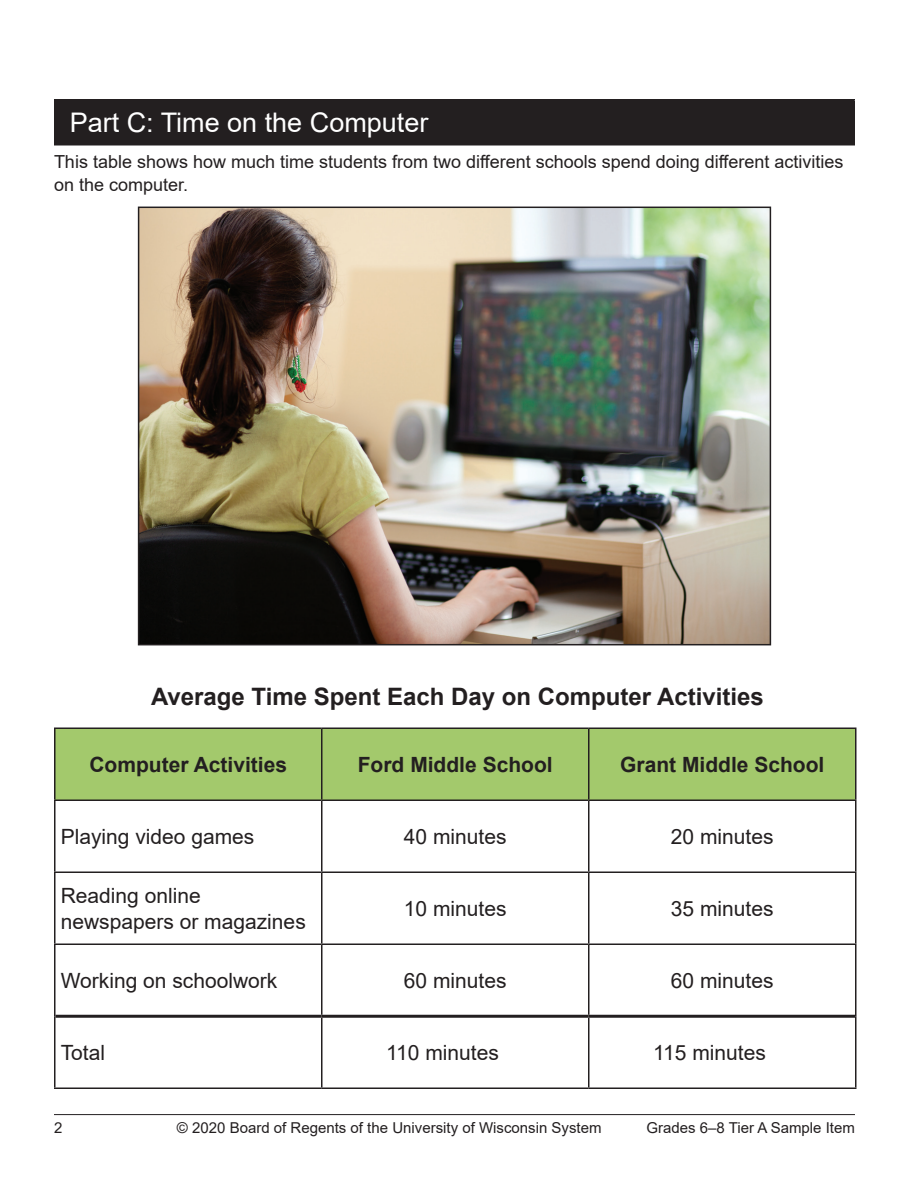
<style>
.page{position:relative;width:918px;height:1188px;background:#fff}
.page>*{position:absolute;margin:0;border:0;box-sizing:border-box;transform-origin:0 0}
.t1{font:27px "Arial";color:#fff}
.t2{font:700 24px "Arial";color:#231f20}
.t3{font:21px/25.2px "Arial";color:#231f20}
.t4{font:700 21px "Arial";color:#231f20}
.t5{font:18px/22.5px "Arial";color:#231f20}
.t6{font:15px "Arial";color:#231f20}
</style>
<div class="page">
<div style="left:55px;top:100px;width:799px;height:45px;background:#231f20"></div>
<hr style="left:54px;top:99px;width:801px;height:1px;background:#231f20">
<hr style="left:54px;top:100px;width:2px;height:44px;background:#231f20">
<hr style="left:854px;top:100px;width:1px;height:44px;background:#231f20">
<hr style="left:54px;top:144px;width:801px;height:2px;background:#231f20">
<img style="left:141px;top:210px;width:627px;height:432px">
<div style="left:138px;top:207px;width:633px;height:438px;border:2px solid #231f20"></div>
<div style="left:56px;top:729px;width:799px;height:71px;background:#a3c96c"></div>
<hr style="left:321px;top:729px;width:1px;height:71px;background:#231f20">
<hr style="left:588px;top:729px;width:2px;height:71px;background:#231f20">
<hr style="left:54px;top:800px;width:268px;height:1px;background:#231f20">
<hr style="left:322px;top:800px;width:267px;height:1px;background:#231f20">
<hr style="left:321px;top:801px;width:1px;height:71px;background:#231f20">
<hr style="left:589px;top:800px;width:267px;height:1px;background:#231f20">
<hr style="left:588px;top:801px;width:2px;height:71px;background:#231f20">
<hr style="left:54px;top:872px;width:268px;height:1px;background:#231f20">
<hr style="left:322px;top:872px;width:267px;height:1px;background:#231f20">
<hr style="left:321px;top:873px;width:1px;height:71px;background:#231f20">
<hr style="left:589px;top:872px;width:267px;height:1px;background:#231f20">
<hr style="left:588px;top:873px;width:2px;height:71px;background:#231f20">
<hr style="left:321px;top:1018px;width:1px;height:70px;background:#231f20">
<hr style="left:588px;top:1018px;width:2px;height:70px;background:#231f20">
<hr style="left:54px;top:728px;width:268px;height:1px;background:#231f20">
<hr style="left:54px;top:729px;width:2px;height:71px;background:#231f20">
<hr style="left:322px;top:728px;width:267px;height:1px;background:#231f20">
<hr style="left:589px;top:728px;width:267px;height:1px;background:#231f20">
<hr style="left:855px;top:729px;width:1px;height:71px;background:#231f20">
<hr style="left:54px;top:801px;width:2px;height:71px;background:#231f20">
<hr style="left:855px;top:801px;width:1px;height:71px;background:#231f20">
<hr style="left:54px;top:873px;width:2px;height:71px;background:#231f20">
<hr style="left:855px;top:873px;width:1px;height:71px;background:#231f20">
<hr style="left:54px;top:1016px;width:2px;height:72px;background:#231f20">
<hr style="left:855px;top:1016px;width:1px;height:72px;background:#231f20">
<hr style="left:54px;top:1088px;width:268px;height:1px;background:#231f20">
<hr style="left:322px;top:1088px;width:267px;height:1px;background:#231f20">
<hr style="left:589px;top:1088px;width:267px;height:1px;background:#231f20">
<hr style="left:54px;top:944px;width:268px;height:1px;background:#231f20">
<hr style="left:54px;top:945px;width:2px;height:71px;background:#231f20">
<hr style="left:322px;top:944px;width:267px;height:1px;background:#231f20">
<hr style="left:321px;top:945px;width:1px;height:70px;background:#231f20">
<hr style="left:589px;top:944px;width:267px;height:1px;background:#231f20">
<hr style="left:588px;top:945px;width:2px;height:70px;background:#231f20">
<hr style="left:855px;top:945px;width:1px;height:71px;background:#231f20">
<hr style="left:56px;top:1015px;width:266px;height:3px;background:#231f20">
<hr style="left:322px;top:1015px;width:267px;height:3px;background:#231f20">
<hr style="left:589px;top:1015px;width:266px;height:3px;background:#231f20">
<hr style="left:54px;top:1114px;width:801px;height:1px;background:#231f20">
<p class="t1" style="left:70px;top:104px;width:360px">Part C: Time on the Computer</p>
<p class="t5" style="left:54px;top:150px;width:791px">This table shows how much time students from two different schools spend doing different activities on the computer.</p>
<p class="t2" style="left:151px;top:679px;width:614px">Average Time Spent Each Day on Computer Activities</p>
<p class="t4" style="left:89px;top:750px;width:199px">Computer Activities</p>
<p class="t4" style="left:358px;top:750px;width:196px">Ford Middle School</p>
<p class="t4" style="left:620px;top:750px;width:206px">Grant Middle School</p>
<p class="t3" style="left:61px;top:824px;width:195px">Playing video games</p>
<p class="t3" style="left:404px;top:824px;width:104px">40 minutes</p>
<p class="t3" style="left:671px;top:824px;width:104px">20 minutes</p>
<p class="t3" style="left:61px;top:883px;width:247px">Reading online newspapers or magazines</p>
<p class="t3" style="left:404px;top:896px;width:104px">10 minutes</p>
<p class="t3" style="left:671px;top:896px;width:104px">35 minutes</p>
<p class="t3" style="left:61px;top:968px;width:218px">Working on schoolwork</p>
<p class="t3" style="left:404px;top:968px;width:104px">60 minutes</p>
<p class="t3" style="left:671px;top:968px;width:104px">60 minutes</p>
<p class="t3" style="left:61px;top:1040px;width:46px">Total</p>
<p class="t3" style="left:386px;top:1040px;width:114px">110 minutes</p>
<p class="t3" style="left:653px;top:1040px;width:114px">115 minutes</p>
<p class="t6" style="left:54px;top:1117px;width:10px">2</p>
<p class="t6" style="left:177px;top:1117px;width:426px">© 2020 Board of Regents of the University of Wisconsin System</p>
<p class="t6" style="left:647px;top:1117px;width:210px">Grades 6–8 Tier A Sample Item</p>
</div>
